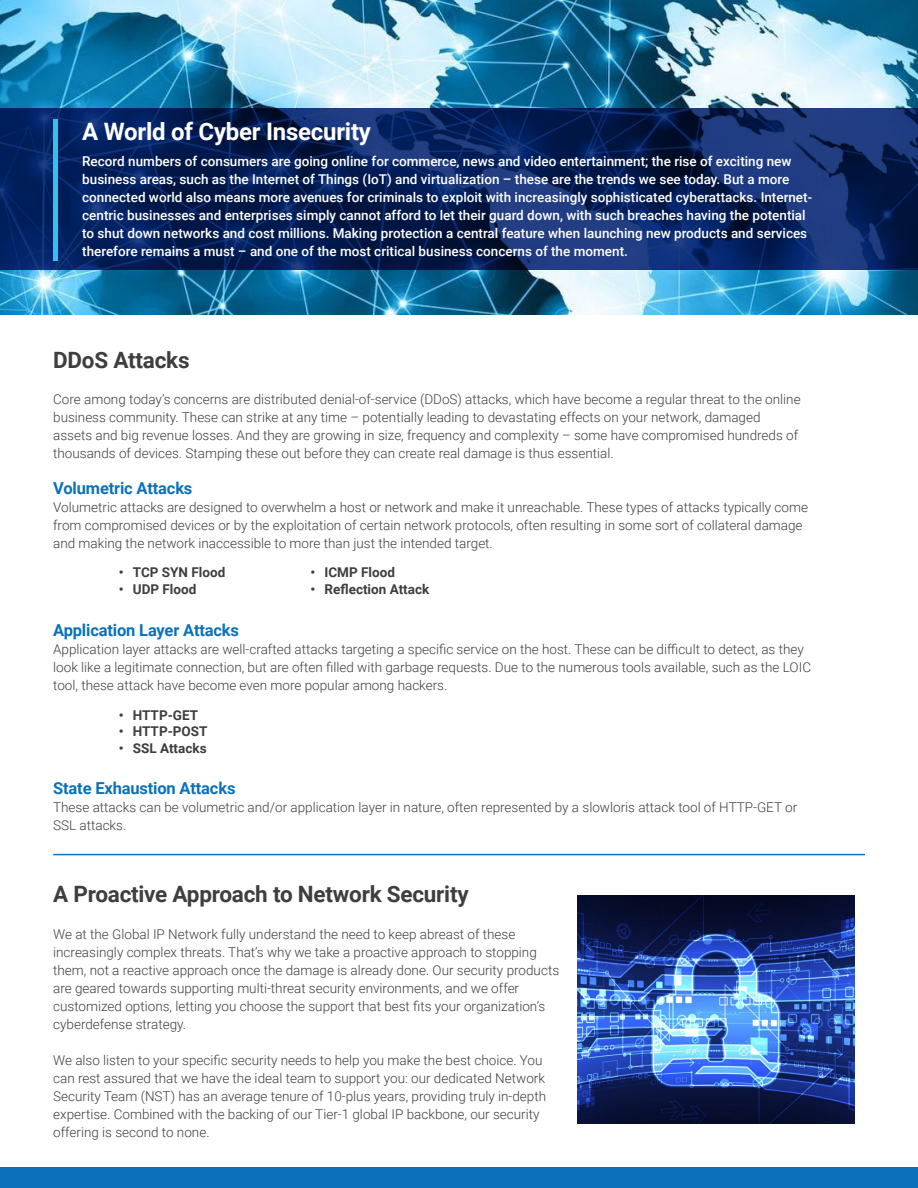
<style>
.page{position:relative;width:918px;height:1188px;background:#fff}
.page>*{position:absolute;margin:0;border:0;box-sizing:border-box;transform-origin:0 0}
.t1{font:700 24px "Roboto";letter-spacing:-.01em;color:#fff}
.t2{font:700 22.5px "Roboto";letter-spacing:-.01em;color:#3e3e3f}
.t3{font:700 16.5px "Roboto";letter-spacing:-.01em;color:#0b72ba}
.t4{font:300 13.5px/18px "Roboto";color:#3e3e3f}
.t5{font:500 13.5px/18px "Roboto";color:#fff}
.t6{font:700 13.5px "Roboto";color:#3e3e3f}
</style>
<div class="page">
<img style="left:0;top:0;width:918px;height:314px">
<svg style="left:0;top:108px;width:918px;height:162px;background:#09245e"></svg>
<div style="left:0;top:1168px;width:918px;height:20px;background:#0b72ba"></div>
<div style="left:53px;top:119px;width:5px;height:142px;background:#2fc3ed"></div>
<hr style="left:53px;top:854px;width:812px;height:1px;background:#0b72ba">
<img style="left:578px;top:896px;width:276px;height:228px">
<p class="t1" style="left:82px;top:115px;width:290px">A World of Cyber Insecurity</p>
<p class="t5" style="left:82px;top:152px;width:731px">Record numbers of consumers are going online for commerce, news and video entertainment; the rise of exciting new business areas, such as the Internet of Things (IoT) and virtualization – these are the trends we see today. But a more connected world also means more avenues for criminals to exploit with increasingly sophisticated cyberattacks. Internet&shy;centric businesses and enterprises simply cannot afford to let their guard down, with such breaches having the potential to shut down networks and cost millions. Making protection a central feature when launching new products and services therefore remains a must – and one of the most critical business concerns of the moment.</p>
<p class="t2" style="left:53px;top:344px;width:138px">DDoS Attacks</p>
<p class="t4" style="left:53px;top:390px;width:749px">Core among today’s concerns are distributed denial-of-service (DDoS) attacks, which have become a regular threat to the online</p>
<p class="t4" style="left:53px;top:408px;width:747px">business community. These can strike at any time – potentially leading to devastating effects on your network, damaged assets and big revenue losses. And they are growing in size, frequency and complexity – some have compromised hundreds of thousands of devices. Stamping these out before they can create real damage is thus essential.</p>
<p class="t3" style="left:53px;top:476px;width:141px">Volumetric Attacks</p>
<p class="t4" style="left:53px;top:498px;width:756px">Volumetric attacks are designed to overwhelm a host or network and make it unreachable. These types of attacks typically come from compromised devices or by the exploitation of certain network protocols, often resulting in some sort of collateral damage and making the network inaccessible to more than just the intended target.</p>
<p class="t6" style="left:119px;top:563px;width:108px">• TCP SYN Flood</p>
<p class="t6" style="left:119px;top:580px;width:79px">• UDP Flood</p>
<p class="t6" style="left:310px;top:563px;width:86px">• ICMP Flood</p>
<p class="t6" style="left:310px;top:580px;width:120px">• Reflection Attack</p>
<p class="t3" style="left:53px;top:619px;width:187px">Application Layer Attacks</p>
<p class="t4" style="left:53px;top:640px;width:759px">Application layer attacks are well-crafted attacks targeting a specific service on the host. These can be difficult to detect, as they look like a legitimate connection, but are often filled with garbage requests. Due to the numerous tools available, such as the LOIC tool, these attack have become even more popular among hackers.</p>
<p class="t6" style="left:119px;top:706px;width:81px">• HTTP-GET</p>
<p class="t6" style="left:119px;top:722px;width:90px">• HTTP-POST</p>
<p class="t6" style="left:119px;top:739px;width:89px">• SSL Attacks</p>
<p class="t3" style="left:53px;top:777px;width:184px">State Exhaustion Attacks</p>
<p class="t4" style="left:53px;top:798px;width:746px">These attacks can be volumetric and/or application layer in nature, often represented by a slowloris attack tool of HTTP-GET or<br>SSL attacks.</p>
<p class="t2" style="left:53px;top:878px;width:417px">A Proactive Approach to Network Security</p>
<p class="t4" style="left:53px;top:924px;width:507px">We at the Global IP Network fully understand the need to keep abreast of these increasingly complex threats. That’s why we take a proactive approach to stopping them, not a reactive approach once the damage is already done. Our security products are geared towards supporting multi-threat security environments, and we offer customized options, letting you choose the support that best fits your organization’s cyberdefense strategy.</p>
<p class="t4" style="left:53px;top:1050px;width:494px">We also listen to your specific security needs to help you make the best choice. You can rest assured that we have the ideal team to support you: our dedicated Network Security Team (NST) has an average tenure of 10-plus years, providing truly in-depth expertise. Combined with the backing of our Tier-1 global IP backbone, our security offering is second to none.</p>
</div>
